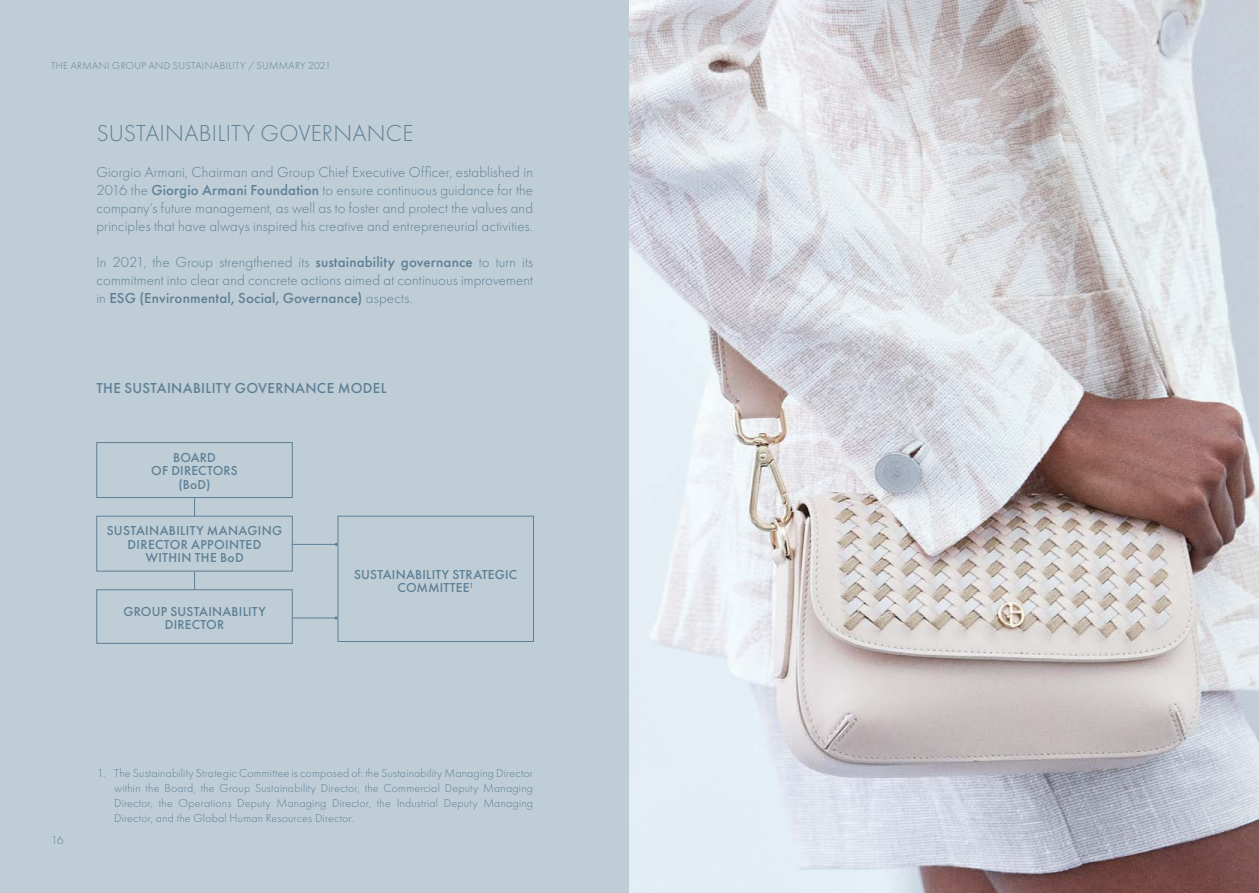
<style>
.page{position:relative;width:1259px;height:893px;background:#fff}
.page>*{position:absolute;margin:0;border:0;box-sizing:border-box;transform-origin:0 0}
.t1{font:300 24px "Futura PT";letter-spacing:.01em;color:#5e7f96}
.t2{font:300 15px/18px "Futura PT";letter-spacing:.005em;color:#5e7f96;text-align:justify}
.t3{font:500 15px "Futura PT";letter-spacing:.025em;color:#5e7f96}
.t4{font:500 13.5px/13.5px "Futura PT";letter-spacing:.02em;color:#5e7f96;text-align:center}
.t5{font:300 12px/15px "Futura PT";letter-spacing:.015em;color:#5e7f96;text-align:justify}
.t6{font:300 10.5px "Futura PT";letter-spacing:.035em;color:#5e7f96}
.s1{font-weight:500}
</style>
<div class="page">
<div style="left:0;top:0;width:629px;height:893px;background:#bfced6"></div>
<div style="left:96px;top:442px;width:197px;height:56px;border:1px solid #5e7f96"></div>
<div style="left:96px;top:516px;width:197px;height:55px;border:1px solid #5e7f96"></div>
<hr style="left:292px;top:544px;width:44px;height:1px;background:#5e7f96">
<svg style="left:194px;top:498px;width:1px;height:18px"></svg>
<hr style="left:292px;top:618px;width:44px;height:1px;background:#5e7f96">
<svg style="left:96px;top:571px;width:197px;height:73px"></svg>
<svg style="left:334px;top:515px;width:200px;height:127px"></svg>
<img style="left:629px;top:0;width:630px;height:893px">
<p class="t6" style="left:51px;top:59px;width:281px">THE ARMANI GROUP AND SUSTAINABILITY / SUMMARY 2021</p>
<h1 class="t1" style="left:96px;top:119px;width:318px">SUSTAINABILITY GOVERNANCE</h1>
<p class="t2" style="left:96px;top:163px;width:438px">Giorgio Armani, Chairman and Group Chief Executive Officer, established in 2016 the <span class="s1">Giorgio Armani Foundation</span> to ensure continuous guidance for the company’s future management, as well as to foster and protect the values and principles that have always inspired his creative and entrepreneurial activities.</p>
<p class="t2" style="left:96px;top:253px;width:438px">In 2021, the Group strengthened its <span class="s1">sustainability governance</span> to turn its commitment into clear and concrete actions aimed at continuous improvement in <span class="s1">ESG (Environmental, Social, Governance)</span> aspects.</p>
<p class="t3" style="left:96px;top:379px;width:292px">THE SUSTAINABILITY GOVERNANCE MODEL</p>
<p class="t4" style="left:151px;top:450px;width:88px">BOARD<br>OF DIRECTORS (BoD)</p>
<p class="t4" style="left:107px;top:524px;width:177px">SUSTAINABILITY MANAGING<br>DIRECTOR APPOINTED<br>WITHIN THE BoD</p>
<p class="t4" style="left:124px;top:605px;width:144px">GROUP SUSTAINABILITY<br>DIRECTOR</p>
<p class="t4" style="left:354px;top:568px;width:165px">SUSTAINABILITY STRATEGIC<br>COMMITTEE<sup>1</sup></p>
<p class="t5" style="left:51px;top:833px;width:14px">16</p>
<p class="t5" style="left:114px;top:766px;width:420px;text-indent:-17px">1. The Sustainability Strategic Committee is composed of: the Sustainability Managing Director within the Board, the Group Sustainability Director, the Commercial Deputy Managing Director, the Operations Deputy Managing Director, the Industrial Deputy Managing Director, and the Global Human Resources Director.</p>
</div>
